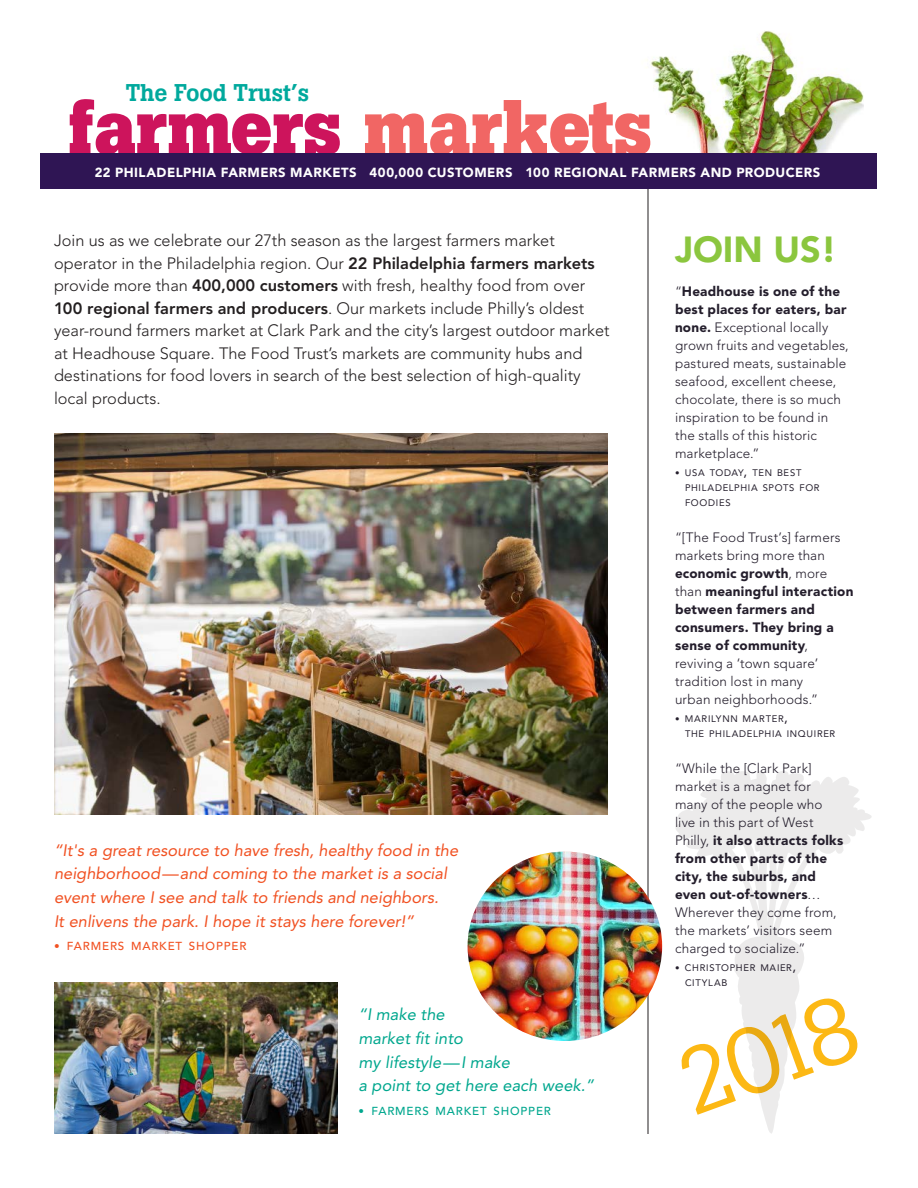
<style>
.page{position:relative;width:918px;height:1188px;background:#fff}
.page>*{position:absolute;margin:0;border:0;box-sizing:border-box;transform-origin:0 0}
.t1{font:91.5px "Boton";color:#fcb814}
.t2{font:700 76.5px "Boton";letter-spacing:-.005em;color:#cd145c}
.t3{font:900 36px "Avenir";color:#8bc63e}
.t4{font:500 24px "Boton";letter-spacing:-.005em;color:#00a99d}
.t5{font:italic 16.5px/23.7px "Avenir";color:#f15122}
.t6{font:italic 16.5px/23.7px "Avenir";color:#00a78e}
.t7{font:300 16.35px/22.5px "Avenir";color:#231f20}
.t8{font:300 13.5px/18px "Avenir";letter-spacing:.01em;color:#241e2c}
.t9{font:900 13.2px "Avenir";letter-spacing:.035em;color:#fff}
.t10{font:500 11.55px "Avenir";letter-spacing:.075em;color:#f15122}
.t11{font:500 11.55px "Avenir";letter-spacing:.075em;color:#00a78e}
.t12{font:9.45px/15px "Avenir";letter-spacing:.075em;color:#241e2c}
.s1{color:#f16664}
.s2{font-weight:800}
.s3{font-size:11.25px}
.s4{font-weight:900}
.s5{font-size:9px}
.s6{font-size:13.5px}
</style>
<div class="page">
<img style="left:54px;top:434px;width:554px;height:381px">
<img style="left:607px;top:31px;width:257px;height:123px">
<hr style="left:648px;top:189px;width:1px;height:945px;background:#231f20">
<svg style="left:675px;top:771px;width:197px;height:363px"></svg>
<img style="left:54px;top:982px;width:284px;height:152px">
<div style="left:40px;top:154px;width:838px;height:35px;background:#2f1554"></div>
<img style="left:468px;top:852px;width:194px;height:189px">
<h3 class="t4" style="left:126px;top:78px;width:185px">The Food Trust’s</h3>
<h2 class="t2" style="left:68px;top:82px;width:585px">farmers <span class="s1">markets</span></h2>
<p class="t9" style="left:95px;top:164px;width:727px">22 PHILADELPHIA FARMERS MARKETS 400,000 CUSTOMERS 100 REGIONAL FARMERS AND PRODUCERS</p>
<p class="t7" style="left:54px;top:229px;width:557px">Join us as we celebrate our 27th season as the largest farmers market operator in the Philadelphia region. Our <span class="s2">22 Philadelphia farmers markets </span>provide more than <span class="s2">400,000 customers</span> with fresh, healthy food from over <span class="s2">100 regional farmers and producers</span>. Our markets include Philly’s oldest year-round farmers market at Clark Park and the city’s largest outdoor market at Headhouse Square. The Food Trust’s markets are community hubs and destinations for food lovers in search of the best selection of high-quality local products.</p>
<p class="t5" style="left:54px;top:838px;width:406px">“It's a great resource to have fresh, healthy food in the neighborhood—and coming to the market is a social event where I see and talk to friends and neighbors.<br>It enlivens the park. I hope it stays here forever!”</p>
<p class="t10" style="left:54px;top:940px;width:194px"><span class="s3">•</span> FARMERS MARKET SHOPPER</p>
<p class="t6" style="left:358px;top:1003px;width:237px">“I make the<br>market fit into<br>my lifestyle—I make<br>a point to get here each week.”</p>
<p class="t11" style="left:358px;top:1104px;width:194px"><span class="s3">•</span> FARMERS MARKET SHOPPER</p>
<h3 class="t3" style="left:675px;top:227px;width:163px">JOIN US!</h3>
<p class="t8" style="left:675px;top:282px;width:175px">“<span class="s4">Headhouse is one of the best places for eaters, bar none.</span> Exceptional locally grown fruits and vegetables, pastured meats, sustainable seafood, excellent cheese, chocolate, there is so much inspiration to be found in the stalls of this historic marketplace.”</p>
<p class="t12" style="left:685px;top:465px;width:136px;text-indent:-10px"><span class="s5">•</span> USA TODAY<span class="s6">,</span> TEN BEST<br>PHILADELPHIA SPOTS FOR<br>FOODIES</p>
<p class="t8" style="left:675px;top:528px;width:180px">“[The Food Trust’s] farmers markets bring more than <span class="s4">economic growth</span>, more than <span class="s4">meaningful interaction between farmers and consumers. They bring a sense of community</span>, reviving a ‘town square’ tradition lost in many<br>urban neighborhoods.”</p>
<p class="t12" style="left:685px;top:711px;width:152px;text-indent:-10px"><span class="s5">•</span> MARILYNN MARTER<span class="s6">,<br></span>THE PHILADELPHIA INQUIRER</p>
<p class="t8" style="left:675px;top:759px;width:170px">“While the [Clark Park] market is a magnet for many of the people who live in this part of West<br>Philly, <span class="s4">it also attracts folks from other parts of the city, the suburbs, and even out-of-towners</span>…<br>Wherever they come from, the markets’ visitors seem charged to socialize.”</p>
<p class="t12" style="left:685px;top:960px;width:113px;text-indent:-10px"><span class="s5">•</span> CHRISTOPHER MAIER<span class="s6">,<br></span>CITYLAB</p>
<h1 class="t1" style="left:664px;top:1035px;width:186px;rotate:-20deg">2018</h1>
</div>
